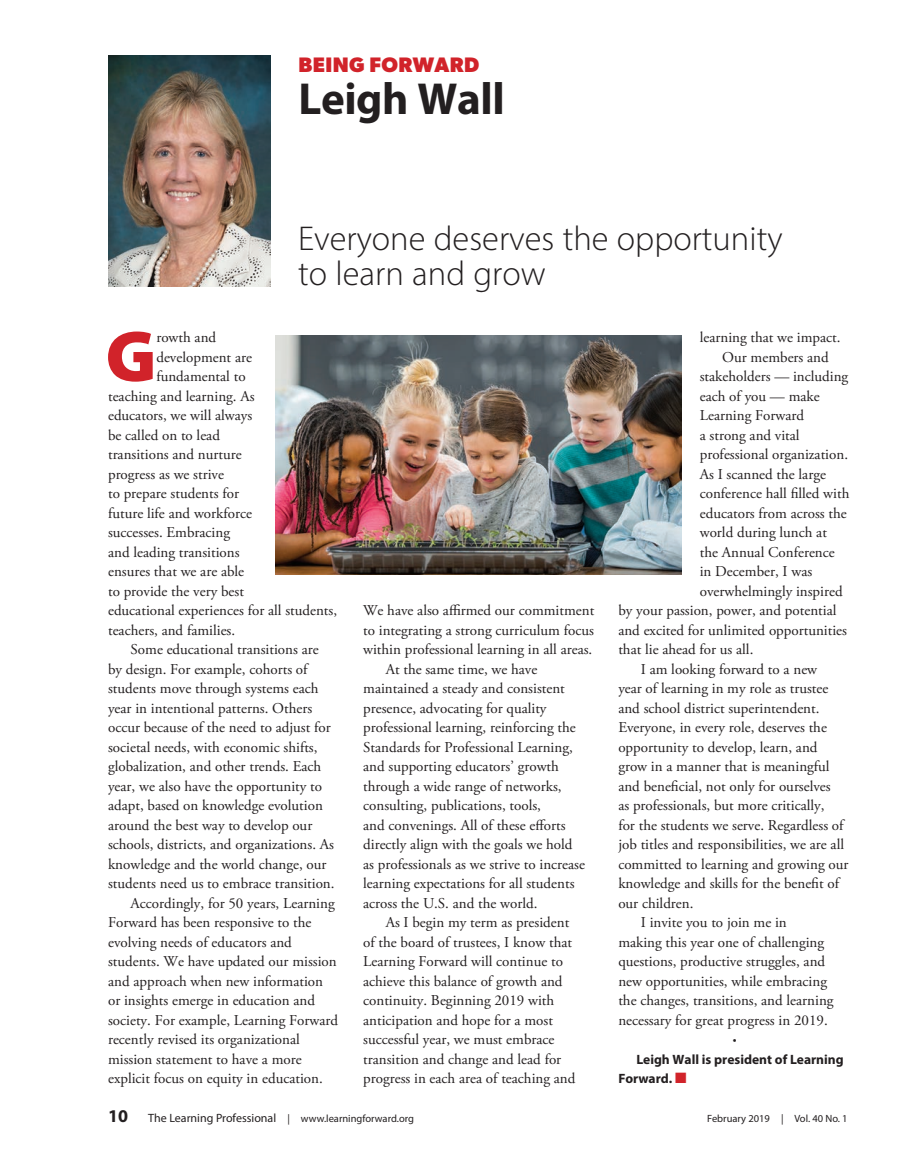
<style>
.page{position:relative;width:905px;height:1175px;background:#fff}
.page>*{position:absolute;margin:0;border:0;box-sizing:border-box;transform-origin:0 0}
.body{font:900 72.9px "Myriad Pro";color:#d1232a}
.box{font:700 45px "Myriad Pro";letter-spacing:-.01em;color:#231f20}
.box-2{font:300 34.5px/34.5px "Myriad Pro";color:#231f20}
.t1{font:700 21px "Gibson";letter-spacing:.02em;color:#d1232a}
.body-2{font:15px/19.5px "Adobe Garamond Pro";color:#231f20}
.body-3{font:700 13.5px/19.5px "Myriad Pro";color:#231f20}
.body-4{font:13.5px "Myriad Pro";color:#231f20}
.t2{font:10.5px "Myriad Pro";color:#231f20}
.s1{color:#d1232a}
.s2{font-weight:700;font-size:18px}
.s3{font-size:12px}
</style>
<div class="page">
<img style="left:108px;top:56px;width:162px;height:230px">
<img style="left:276px;top:335px;width:405px;height:240px">
<p class="t1" style="left:298px;top:52px;width:182px">BEING FORWARD</p>
<p class="box" style="left:298px;top:69px;width:208px">Leigh Wall</p>
<p class="box-2" style="left:298px;top:221px;width:486px">Everyone deserves the opportunity to learn and grow</p>
<p class="body" style="left:106px;top:308px;width:52px">G</p>
<p class="body-2" style="left:156px;top:328px;width:61px">rowth and</p>
<p class="body-2" style="left:156px;top:348px;width:97px">development are</p>
<p class="body-2" style="left:156px;top:367px;width:91px">fundamental to</p>
<p class="body-2" style="left:108px;top:387px;width:148px">teaching and learning. As</p>
<p class="body-2" style="left:108px;top:406px;width:146px">educators, we will always</p>
<p class="body-2" style="left:108px;top:426px;width:113px">be called on to lead</p>
<p class="body-2" style="left:108px;top:445px;width:135px">transitions and nurture</p>
<p class="body-2" style="left:108px;top:465px;width:117px">progress as we strive</p>
<p class="body-2" style="left:108px;top:484px;width:132px">to prepare students for</p>
<p class="body-2" style="left:108px;top:504px;width:145px">future life and workforce</p>
<p class="body-2" style="left:108px;top:523px;width:123px">successes. Embracing</p>
<p class="body-2" style="left:108px;top:543px;width:133px">and leading transitions</p>
<p class="body-2" style="left:108px;top:562px;width:138px">ensures that we are able</p>
<p class="body-2" style="left:108px;top:582px;width:137px">to provide the very best</p>
<p class="body-2" style="left:108px;top:601px;width:230px">educational experiences for all students,</p>
<p class="body-2" style="left:108px;top:621px;width:129px">teachers, and families.</p>
<p class="body-2" style="left:108px;top:640px;width:228px;text-indent:22px">Some educational transitions are by design. For example, cohorts of students move through systems each year in intentional patterns. Others occur because of the need to adjust for societal needs, with economic shifts, globalization, and other trends. Each year, we also have the opportunity to adapt, based on knowledge evolution around the best way to develop our schools, districts, and organizations. As knowledge and the world change, our students need us to embrace transition.</p>
<p class="body-2" style="left:108px;top:894px;width:231px;text-indent:22px">Accordingly, for 50 years, Learning Forward has been responsive to the evolving needs of educators and students. We have updated our mission and approach when new information or insights emerge in education and society. For example, Learning Forward recently revised its organizational mission statement to have a more explicit focus on equity in education.</p>
<p class="body-2" style="left:363px;top:601px;width:232px;text-align:justify">We have also affirmed our commitment to integrating a strong curriculum focus within professional learning in all areas.</p>
<p class="body-2" style="left:363px;top:660px;width:223px;text-indent:22px">At the same time, we have maintained a steady and consistent presence, advocating for quality professional learning, reinforcing the Standards for Professional Learning, and supporting educators’ growth through a wide range of networks, consulting, publications, tools,<br>and convenings. All of these efforts directly align with the goals we hold as professionals as we strive to increase learning expectations for all students across the U.S. and the world.</p>
<p class="body-2" style="left:363px;top:913px;width:214px;text-indent:22px">As I begin my term as president of the board of trustees, I know that Learning Forward will continue to achieve this balance of growth and continuity. Beginning 2019 with anticipation and hope for a most successful year, we must embrace transition and change and lead for progress in each area of teaching and</p>
<p class="body-2" style="left:699px;top:328px;width:142px">learning that we impact.</p>
<p class="body-2" style="left:722px;top:348px;width:108px">Our members and</p>
<p class="body-2" style="left:699px;top:367px;width:150px">stakeholders — including</p>
<p class="body-2" style="left:699px;top:387px;width:121px">each of you — make</p>
<p class="body-2" style="left:699px;top:406px;width:106px">Learning Forward</p>
<p class="body-2" style="left:699px;top:426px;width:101px">a strong and vital</p>
<p class="body-2" style="left:699px;top:445px;width:150px">professional organization.</p>
<p class="body-2" style="left:699px;top:465px;width:128px">As I scanned the large</p>
<p class="body-2" style="left:699px;top:484px;width:151px">conference hall filled with</p>
<p class="body-2" style="left:699px;top:504px;width:148px">educators from across the</p>
<p class="body-2" style="left:699px;top:523px;width:129px">world during lunch at</p>
<p class="body-2" style="left:699px;top:543px;width:136px">the Annual Conference</p>
<p class="body-2" style="left:699px;top:562px;width:114px">in December, I was</p>
<p class="body-2" style="left:699px;top:582px;width:144px">overwhelmingly inspired</p>
<p class="body-2" style="left:618px;top:601px;width:220px">by your passion, power, and potential</p>
<p class="body-2" style="left:618px;top:621px;width:230px">and excited for unlimited opportunities</p>
<p class="body-2" style="left:618px;top:640px;width:137px">that lie ahead for us all.</p>
<p class="body-2" style="left:618px;top:660px;width:231px;text-indent:22px">I am looking forward to a new<br>year of learning in my role as trustee and school district superintendent.<br>Everyone, in every role, deserves the opportunity to develop, learn, and grow in a manner that is meaningful and beneficial, not only for ourselves<br>as professionals, but more critically,<br>for the students we serve. Regardless of job titles and responsibilities, we are all committed to learning and growing our knowledge and skills for the benefit of our children.</p>
<p class="body-2" style="left:618px;top:913px;width:217px;text-indent:22px">I invite you to join me in making this year one of challenging questions, productive struggles, and new opportunities, while embracing the changes, transitions, and learning necessary for great progress in 2019.</p>
<p class="body-4" style="left:732px;top:1031px;width:5px">•</p>
<p class="body-3" style="left:618px;top:1049px;width:227px;text-indent:18px">Leigh Wall is president of Learning<br>Forward. <span class="s1">■</span></p>
<p class="t2" style="left:108px;top:1112px;width:307px"><span class="s2">10</span> <span class="s3">The Learning Professional</span> | www.learningforward.org</p>
<p class="t2" style="left:707px;top:1112px;width:142px">February 2019 | Vol. 40 No. 1</p>
</div>
